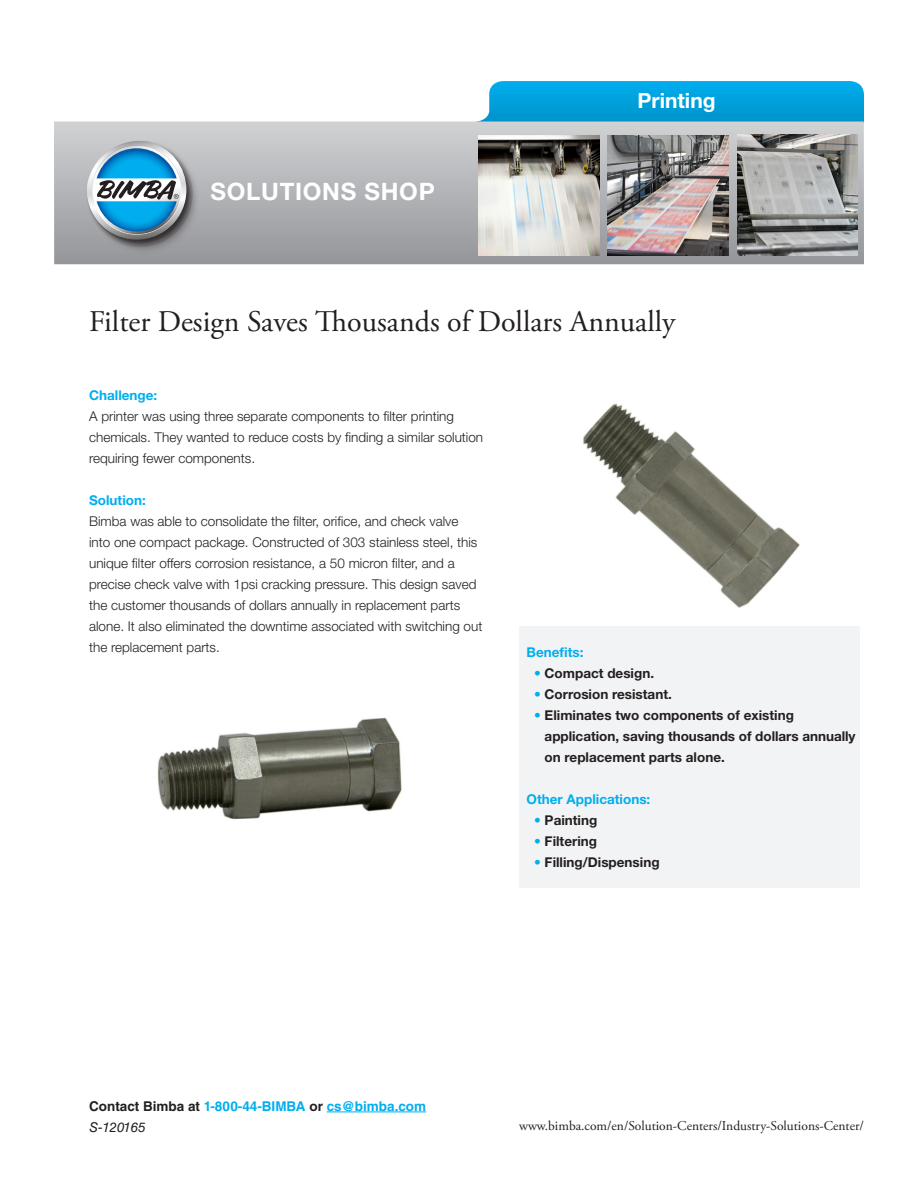
<style>
.page{position:relative;width:918px;height:1188px;background:#fff}
.page>*{position:absolute;margin:0;border:0;box-sizing:border-box;transform-origin:0 0}
.t1{font:30px "Adobe Garamond Pro";color:#231f20}
.t2{font:700 24px "Helvetica Neue LT Std";letter-spacing:.03em;color:#fff}
.t3{font:700 21px "Helvetica Neue LT Std";color:#fff}
.t4{font:300 13.5px/21px "Helvetica Neue LT Std";color:#231f20}
.t5{font:700 13.5px/21px "Helvetica Neue LT Std";color:#231f20}
.t6{font:13.5px "Adobe Garamond Pro";color:#231f20}
.t7{font:700 13.5px "Helvetica LT Std";color:#00aeef}
.t8{font:700 13.5px "Helvetica Neue LT Std";color:#00aeef}
.t9{font:italic 13.5px "Helvetica LT Std";letter-spacing:-.02em;color:#231f20}
.s1{font-weight:700;color:#00aeef}
.s2{color:#00aeef}
.s3{color:#231f20}
</style>
<div class="page">
<svg style="left:465px;top:81px;width:399px;height:41px;background:#12a6de"></svg>
<div style="left:54px;top:122px;width:810px;height:142px;background:linear-gradient(to bottom,#d1d2d4,#94969a)"></div>
<img style="left:608px;top:135px;width:121px;height:120px">
<img style="left:478px;top:135px;width:121px;height:120px">
<img style="left:738px;top:134px;width:120px;height:121px">
<img style="left:583px;top:403px;width:217px;height:205px">
<img style="left:157px;top:717px;width:245px;height:103px">
<div style="left:519px;top:626px;width:341px;height:262px;background:#f2f3f4"></div>
<hr style="left:327px;top:1112px;width:99px;height:1px;background:#00aeef">
<div style="left:86px;top:140px;width:115px;height:115px;background:#231f20;opacity:.4"></div>
<img style="left:87px;top:143px;width:106px;height:104px">
<svg style="left:87px;top:141px;width:99px;height:99px;background:#6ea5be"></svg>
<p class="t2" style="left:211px;top:177px;width:226px">SOLUTIONS SHOP</p>
<p class="t3" style="left:638px;top:88px;width:80px">Printing</p>
<p class="t1" style="left:89px;top:303px;width:588px">Filter Design Saves Thousands of Dollars Annually</p>
<p class="t4" style="left:89px;top:384px;width:396px"><span class="s1">Challenge:<br></span>A printer was using three separate components to filter printing chemicals. They wanted to reduce costs by finding a similar solution requiring fewer components.</p>
<p class="t8" style="left:89px;top:492px;width:58px">Solution:</p>
<p class="t4" style="left:89px;top:510px;width:390px">Bimba was able to consolidate the filter, orifice, and check valve into one compact package. Constructed of 303 stainless steel, this unique filter offers corrosion resistance, a 50 micron filter, and a</p>
<p class="t4" style="left:89px;top:573px;width:395px">precise check valve with 1psi cracking pressure. This design saved the customer thousands of dollars annually in replacement parts alone. It also eliminated the downtime associated with switching out the replacement parts.</p>
<p class="t8" style="left:527px;top:644px;width:59px">Benefits:</p>
<p class="t5" style="left:534px;top:662px;width:121px"><span class="s2">•</span> Compact design.</p>
<p class="t5" style="left:534px;top:683px;width:139px"><span class="s2">•</span> Corrosion resistant.</p>
<p class="t5" style="left:534px;top:704px;width:261px"><span class="s2">•</span> Eliminates two components of existing</p>
<p class="t5" style="left:545px;top:725px;width:312px">application, saving thousands of dollars annually on replacement parts alone.</p>
<p class="t8" style="left:527px;top:791px;width:125px">Other Applications:</p>
<p class="t5" style="left:534px;top:809px;width:65px"><span class="s2">•</span> Painting</p>
<p class="t5" style="left:534px;top:830px;width:64px"><span class="s2">•</span> Filtering</p>
<p class="t5" style="left:534px;top:851px;width:127px"><span class="s2">•</span> Filling/Dispensing</p>
<p class="t7" style="left:89px;top:1098px;width:339px"><span class="s3">Contact Bimba at</span> 1-800-44-BIMBA <span class="s3">or</span> cs@bimba.com</p>
<p class="t9" style="left:89px;top:1119px;width:58px">S-120165</p>
<p class="t6" style="left:519px;top:1118px;width:346px">www.bimba.com/en/Solution-Centers/Industry-Solutions-Center/</p>
</div>
